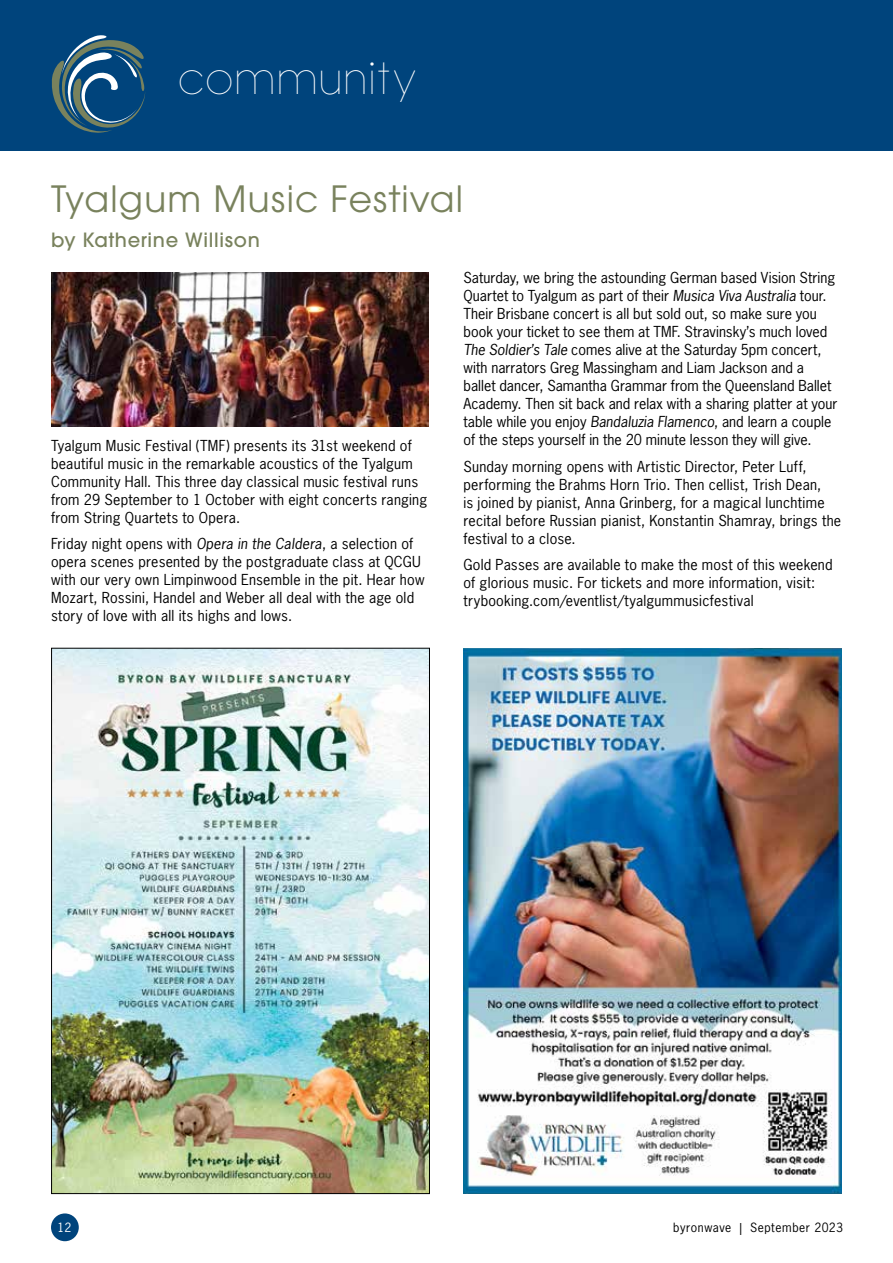
<style>
.page{position:relative;width:893px;height:1263px;background:#fff}
.page>*{position:absolute;margin:0;border:0;box-sizing:border-box;transform-origin:0 0}
.t1{font:36px "ITC Avant Garde Pro";letter-spacing:.035em;color:#79825d}
.t2{font:31.5px "Bondoluo Peek";letter-spacing:.12em;color:#fff}
.t3{font:500 19.5px "ITC Avant Garde Pro";letter-spacing:.035em;color:#79825d}
.t4{font:14.25px/18px "News Gothic Std";letter-spacing:.01em;color:#000}
.t5{font:12px "News Gothic Std";letter-spacing:.045em;color:#000}
.t6{font:12px "News Gothic Std";color:#fff}
.s1{font-style:italic}
</style>
<div class="page">
<div style="left:51px;top:1213px;width:28px;height:28px;background:#00447c;border-radius:50%"></div>
<img style="left:53px;top:650px;width:375px;height:542px">
<img style="left:51px;top:272px;width:378px;height:155px">
<img style="left:464px;top:648px;width:378px;height:545px">
<div style="left:0;top:0;width:893px;height:151px;background:#00447c"></div>
<svg style="left:51px;top:35px;width:94px;height:98px"></svg>
<h2 class="t2" style="left:179px;top:61px;width:239px">COMMUNITY</h2>
<h1 class="t1" style="left:51px;top:176px;width:413px">Tyalgum Music Festival</h1>
<h3 class="t3" style="left:51px;top:228px;width:210px">by Katherine Willison</h3>
<p class="t4" style="left:51px;top:436px;width:378px">Tyalgum Music Festival (TMF) presents its 31st weekend of beautiful music in the remarkable acoustics of the Tyalgum Community Hall. This three day classical music festival runs from 29 September to 1 October with eight concerts ranging from String Quartets to Opera.</p>
<p class="t4" style="left:51px;top:535px;width:375px">Friday night opens with <span class="s1">Opera in the Caldera</span>, a selection of opera scenes presented by the postgraduate class at QCGU with our very own Limpinwood Ensemble in the pit. Hear how Mozart, Rossini, Handel and Weber all deal with the age old story of love with all its highs and lows.</p>
<p class="t4" style="left:463px;top:269px;width:376px">Saturday, we bring the astounding German based Vision String Quartet to Tyalgum as part of their <span class="s1">Musica Viva Australia</span> tour.<br>Their Brisbane concert is all but sold out, so make sure you book your ticket to see them at TMF. Stravinsky’s much loved <span class="s1">The Soldier’s Tale</span> comes alive at the Saturday 5pm concert, with narrators Greg Massingham and Liam Jackson and a ballet dancer, Samantha Grammar from the Queensland Ballet Academy. Then sit back and relax with a sharing platter at your table while you enjoy <span class="s1">Bandaluzia Flamenco</span>, and learn a couple of the steps yourself in the 20 minute lesson they will give.</p>
<p class="t4" style="left:463px;top:457px;width:379px">Sunday morning opens with Artistic Director, Peter Luff, performing the Brahms Horn Trio. Then cellist, Trish Dean,<br>is joined by pianist, Anna Grinberg, for a magical lunchtime recital before Russian pianist, Konstantin Shamray, brings the festival to a close.</p>
<p class="t4" style="left:463px;top:556px;width:371px">Gold Passes are available to make the most of this weekend of glorious music. For tickets and more information, visit: trybooking.com/eventlist/tyalgummusicfestival</p>
<p class="t6" style="left:58px;top:1220px;width:15px">12</p>
<p class="t5" style="left:673px;top:1220px;width:171px">byronwave | September 2023</p>
</div>
